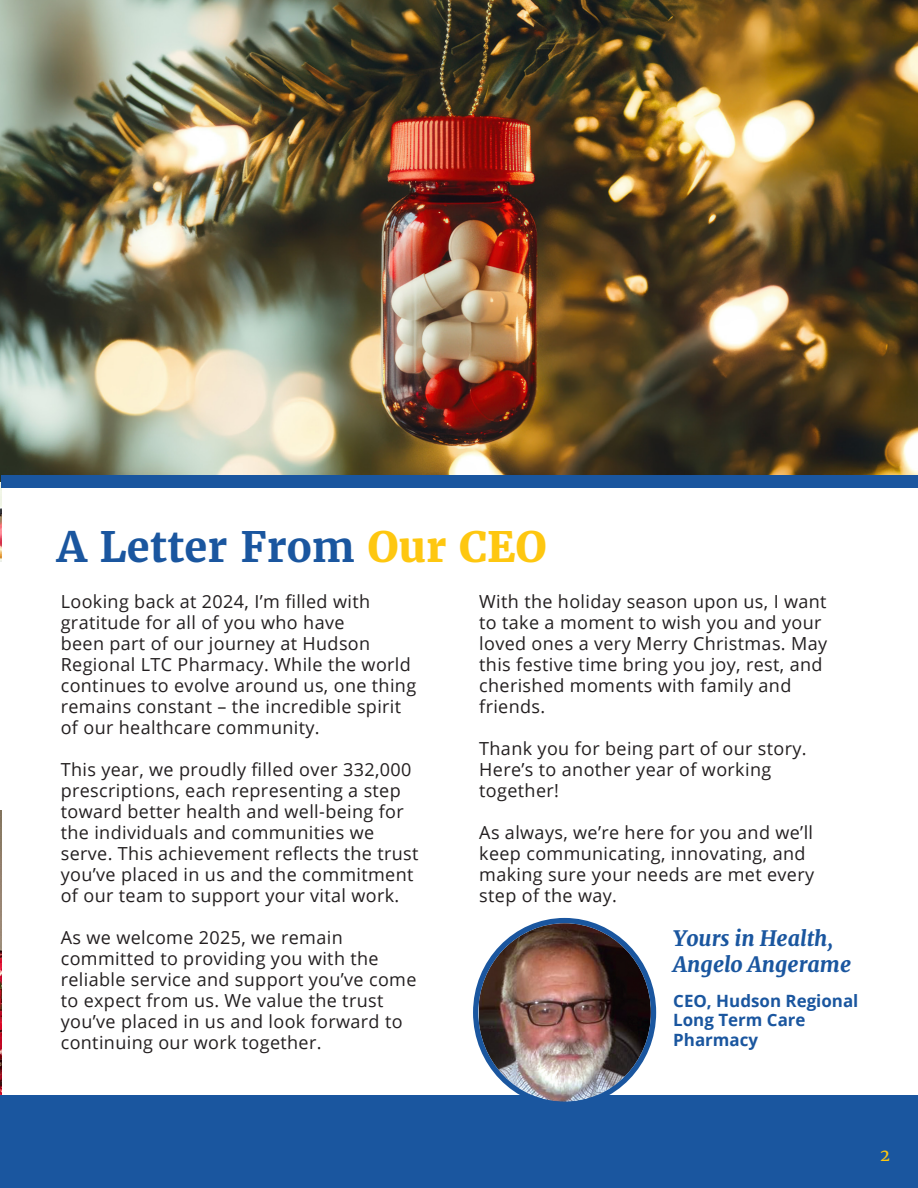
<style>
.page{position:relative;width:918px;height:1188px;background:#fff}
.page>*{position:absolute;margin:0;border:0;box-sizing:border-box;transform-origin:0 0}
.t1{font:700 41.7px "Merriweather";color:#1a569f}
.t2{font:italic 800 21.15px/25.3px "Merriweather";color:#1a569f}
.t3{font:18px/21px "Open Sans";letter-spacing:.02em;color:#231f20}
.t4{font:700 16.95px "Open Sans";color:#1a569f}
.t5{font:16.5px "Merriweather";color:#fec710}
.s1{font-weight:800;color:#fec710}
</style>
<div class="page">
<img style="left:0;top:810px;width:1px;height:286px">
<img style="left:0;top:482px;width:1px;height:80px">
<div style="left:0;top:1096px;width:918px;height:92px;background:#1a569f"></div>
<img style="left:0;top:0;width:918px;height:482px">
<div style="left:1px;top:475px;width:917px;height:13px;background:#1a569f"></div>
<img style="left:479px;top:923px;width:172px;height:178px">
<div style="left:473px;top:918px;width:183px;height:189px;border:5px solid #1a569f;border-radius:50%"></div>
<p class="t1" style="left:57px;top:520px;width:491px">A Letter From <span class="s1">Our CEO</span></p>
<p class="t3" style="left:61px;top:590px;width:357px">Looking back at 2024, I’m filled with gratitude for all of you who have<br>been part of our journey at Hudson Regional LTC Pharmacy. While the world continues to evolve around us, one thing remains constant – the incredible spirit of our healthcare community.</p>
<p class="t3" style="left:61px;top:758px;width:359px">This year, we proudly filled over 332,000 prescriptions, each representing a step toward better health and well-being for the individuals and communities we serve. This achievement reflects the trust you’ve placed in us and the commitment of our team to support your vital work.</p>
<p class="t3" style="left:61px;top:926px;width:357px">As we welcome 2025, we remain committed to providing you with the reliable service and support you’ve come to expect from us. We value the trust you’ve placed in us and look forward to continuing our work together.</p>
<p class="t3" style="left:479px;top:590px;width:349px">With the holiday season upon us, I want to take a moment to wish you and your loved ones a very Merry Christmas. May this festive time bring you joy, rest, and cherished moments with family and friends.</p>
<p class="t3" style="left:479px;top:737px;width:329px">Thank you for being part of our story.<br>Here’s to another year of working together!</p>
<p class="t3" style="left:479px;top:821px;width:336px">As always, we’re here for you and we’ll keep communicating, innovating, and making sure your needs are met every step of the way.</p>
<p class="t2" style="left:673px;top:926px;width:179px">Yours in Health,<br>Angelo Angerame</p>
<p class="t4" style="left:673px;top:988px;width:187px">CEO, Hudson Regional</p>
<p class="t4" style="left:673px;top:1008px;width:134px">Long Term Care</p>
<p class="t4" style="left:673px;top:1028px;width:86px">Pharmacy</p>
<p class="t5" style="left:880px;top:1145px;width:11px">2</p>
</div>
